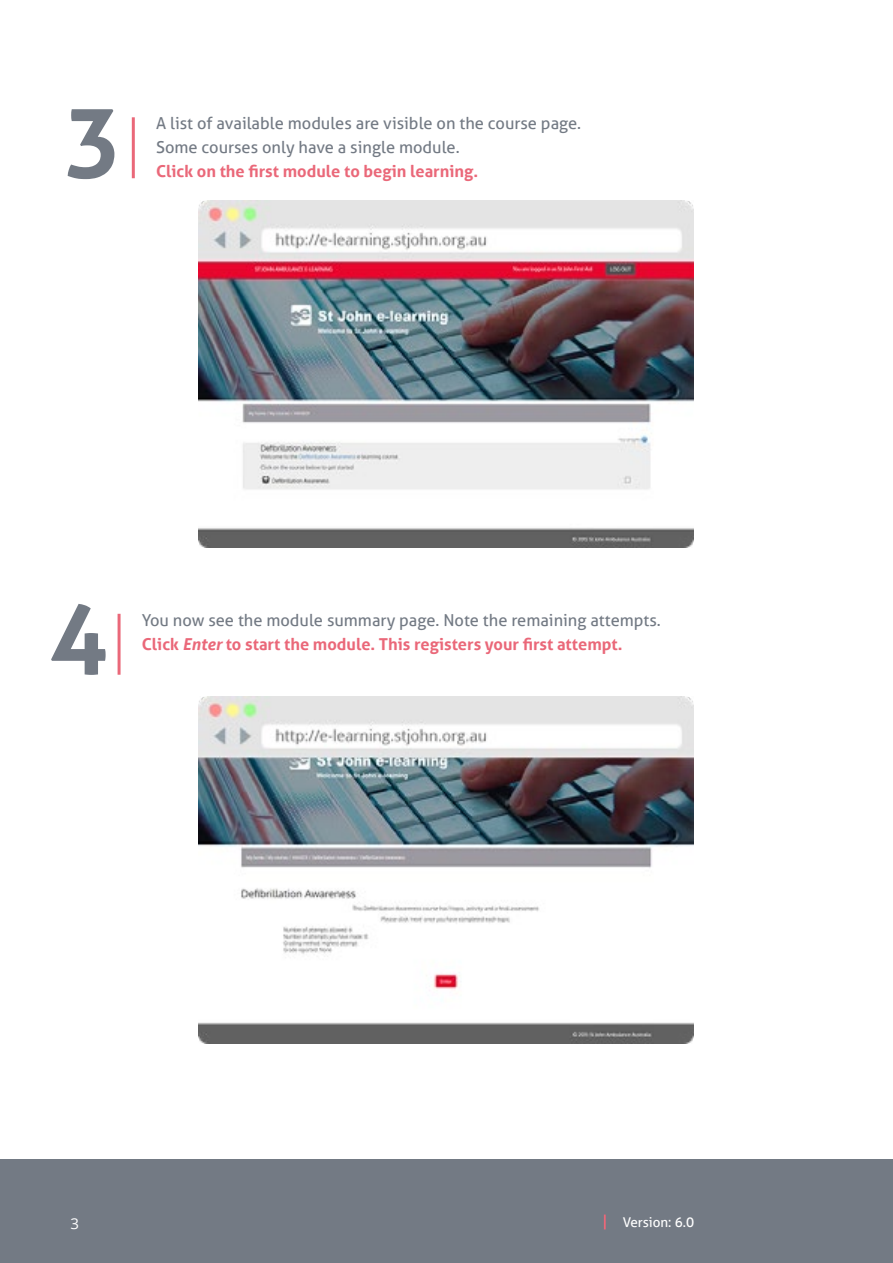
<style>
.page{position:relative;width:893px;height:1263px;background:#fff}
.page>*{position:absolute;margin:0;border:0;box-sizing:border-box;transform-origin:0 0}
.t1{font:700 97.2px "Aller";color:#737a84}
.t2{font:16.5px/23.9px "Aller";color:#737a84}
.t3{font:700 16.5px "Aller";color:#ea6879}
.t4{font:15px "Open Sans";color:#fff}
.t5{font:13.5px "Aller";color:#fff}
.s1{font-weight:700;color:#ea6879}
.s2{font-weight:700;font-style:italic;color:#ea6879}
</style>
<div class="page">
<div style="left:0;top:1160px;width:893px;height:103px;background:#737a84"></div>
<svg style="left:604px;top:1214px;width:2px;height:15px"></svg>
<hr style="left:132px;top:117px;width:3px;height:61px;background:#ea6879">
<hr style="left:118px;top:614px;width:3px;height:61px;background:#ea6879">
<img style="left:198px;top:200px;width:496px;height:347px">
<img style="left:198px;top:697px;width:496px;height:346px">
<h1 class="t1" style="left:64px;top:83px;width:60px">3</h1>
<p class="t2" style="left:156px;top:112px;width:427px">A list of available modules are visible on the course page.<br>Some courses only have a single module.</p>
<p class="t3" style="left:156px;top:161px;width:324px">Click on the first module to begin learning.</p>
<h1 class="t1" style="left:50px;top:580px;width:60px">4</h1>
<p class="t2" style="left:142px;top:608px;width:521px">You now see the module summary page. Note the remaining attempts.<br><span class="s1">Click</span> <span class="s2">Enter</span> <span class="s1">to start the module. This registers your first attempt.</span></p>
<p class="t4" style="left:71px;top:1213px;width:10px">3</p>
<p class="t5" style="left:623px;top:1214px;width:73px">Version: 6.0</p>
</div>
